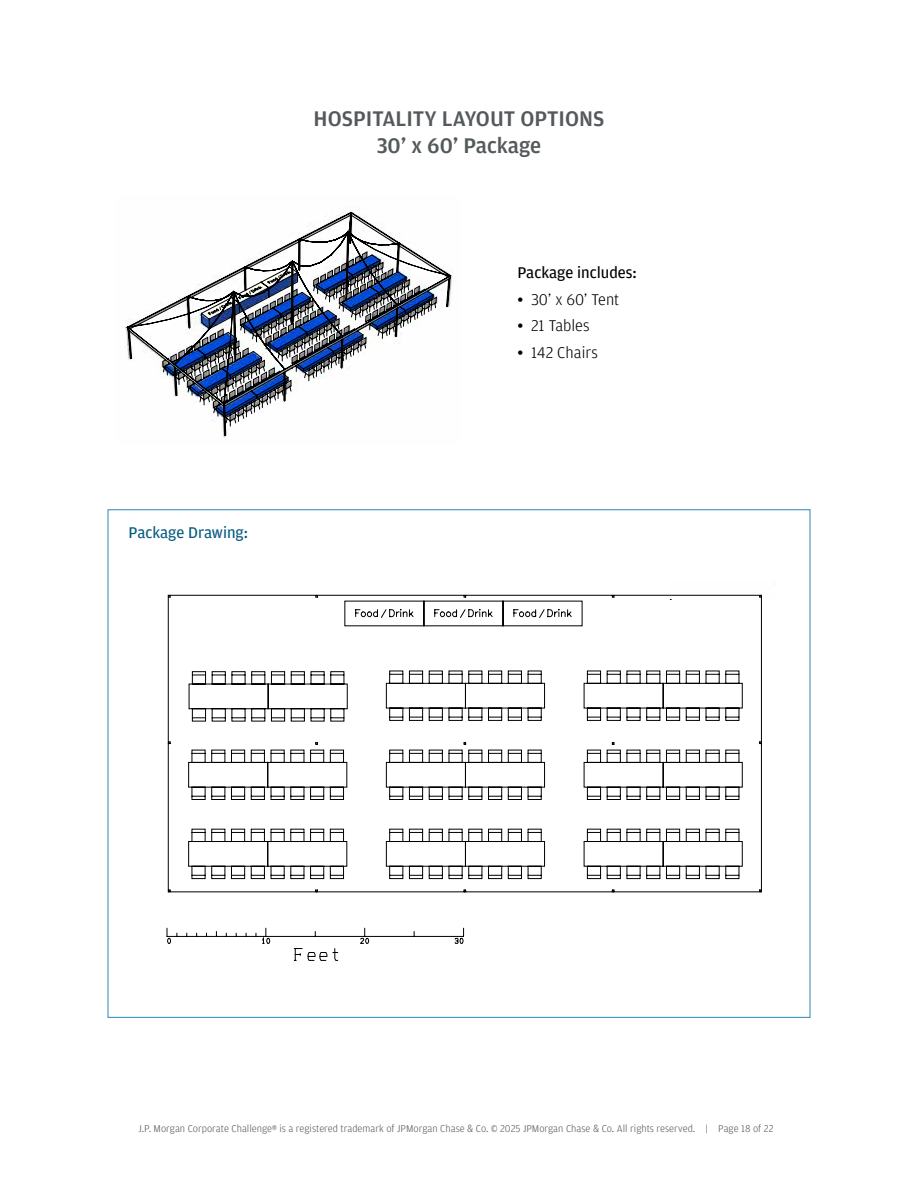
<style>
.page{position:relative;width:918px;height:1188px;background:#fff}
.page>*{position:absolute;margin:0;border:0;box-sizing:border-box;transform-origin:0 0}
.Document_Header{font:500 22.5px/27px "Amplitude";color:#54595c;text-align:center}
.t1{font:300 16.5px "Amplitude";color:#000}
.Bullet_Header{font:16.5px "Amplitude";color:#000}
.Bullet_Header-2{font:16.5px "Amplitude";color:#085a80}
.t2{font:300 10.5px "Amplitude";color:#54595c}
.s1{font-weight:500}
</style>
<div class="page">
<svg style="left:125px;top:211px;width:327px;height:227px"></svg>
<img style="left:200px;top:250px;width:237px;height:159px">
<svg style="left:167px;top:594px;width:595px;height:299px"></svg>
<svg style="left:166px;top:927px;width:299px;height:34px"></svg>
<h2 class="Document_Header" style="left:314px;top:105px;width:292px">HOSPITALITY LAYOUT OPTIONS<br>30’ x 60’ Package</h2>
<p class="Bullet_Header-2" style="left:129px;top:523px;width:121px">Package Drawing:</p>
<p class="Bullet_Header" style="left:518px;top:263px;width:121px">Package includes:</p>
<p class="t1" style="left:518px;top:290px;width:103px"><span class="s1">•</span> 30’ x 60’ Tent</p>
<p class="t1" style="left:518px;top:317px;width:74px"><span class="s1">•</span> 21 Tables</p>
<p class="t1" style="left:518px;top:343px;width:82px"><span class="s1">•</span> 142 Chairs</p>
<p class="t2" style="left:138px;top:1123px;width:637px">J.P. Morgan Corporate Challenge® is a registered trademark of JPMorgan Chase &amp; Co. © 2025 JPMorgan Chase &amp; Co. All rights reserved. | Page 18 of 22</p>
</div>
